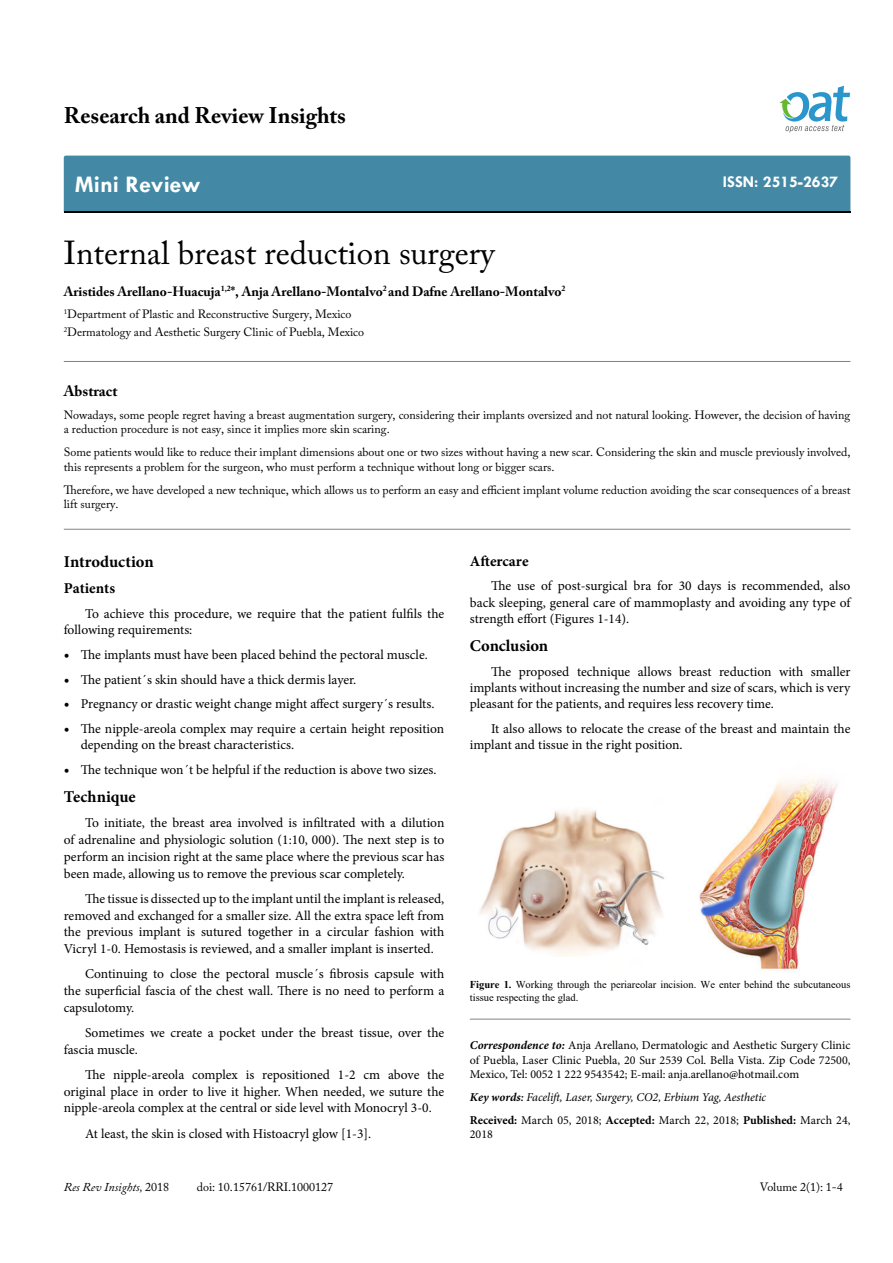
<style>
.page{position:relative;width:893px;height:1263px;background:#fff}
.page>*{position:absolute;margin:0;border:0;box-sizing:border-box;transform-origin:0 0}
.t1{font:33px "Adobe Caslon Pro";color:#000}
.t2{font:700 24px "Tw Cen";color:#fff}
.t3{font:700 22.5px "Adobe Caslon Pro";color:#000}
.t4{font:700 16.5px "Minion Pro";letter-spacing:-.005em;color:#000}
.t5{font:700 16.5px "Tw Cen";color:#fff}
.t6{font:700 15px "Minion Pro";color:#000}
.t7{font:700 15px "Adobe Caslon Pro";color:#000}
.t8{font:13.5px/16.8px "Minion Pro";color:#000;text-align:justify}
.t9{font:700 13.5px "Adobe Caslon Pro";color:#000}
.t10{font:12px/14.4px "Adobe Caslon Pro";color:#000}
.t11{font:12px/14.4px "Minion Pro";color:#000;text-align:justify}
.t12{font:italic 12px/23px "Minion Pro";letter-spacing:-.01em;color:#000}
.t13{font:italic 12px "Adobe Caslon Pro";color:#000}
.t14{font:10.5px/12.6px "Times New Roman";color:#000}
.s1{font-size:15px}
.s2{font-weight:700}
.s3{font-weight:700;font-style:italic}
.s4{font-weight:600}
.s5{font-weight:700;font-style:normal}
.s6{font-style:normal}
</style>
<div class="page">
<div style="left:64px;top:156px;width:786px;height:56px;background:#4389a5"></div>
<svg style="left:779px;top:86px;width:71px;height:47px"></svg>
<hr style="left:64px;top:529px;width:786px;height:1px;background:#808285">
<hr style="left:64px;top:361px;width:786px;height:1px;background:#808285">
<hr style="left:470px;top:1019px;width:380px;height:1px;background:#808285">
<img style="left:699px;top:778px;width:139px;height:194px">
<img style="left:479px;top:809px;width:186px;height:147px">
<h3 class="t3" style="left:64px;top:102px;width:284px">Research and Review Insights</h3>
<h2 class="t2" style="left:75px;top:170px;width:127px">Mini Review</h2>
<h1 class="t1" style="left:64px;top:233px;width:432px">Internal breast reduction surgery</h1>
<p class="t9" style="left:64px;top:283px;width:503px">Aristides Arellano-Huacuja<sup>1,2</sup>*, Anja Arellano-Montalvo<sup>2</sup> and Dafne Arellano-Montalvo<sup>2</sup></p>
<p class="t10" style="left:64px;top:305px;width:302px;line-height:18px"><sup>1</sup>Department of Plastic and Reconstructive Surgery, Mexico<br><sup>2</sup>Dermatology and Aesthetic Surgery Clinic of Puebla, Mexico</p>
<p class="t5" style="left:723px;top:172px;width:117px">ISSN: 2515-2637</p>
<p class="t7" style="left:64px;top:382px;width:55px">Abstract</p>
<p class="t10" style="left:64px;top:408px;width:788px">Nowadays, some people regret having a breast augmentation surgery, considering their implants oversized and not natural looking. However, the decision of having a reduction procedure is not easy, since it implies more skin scaring.</p>
<p class="t10" style="left:64px;top:445px;width:788px">Some patients would like to reduce their implant dimensions about one or two sizes without having a new scar. Considering the skin and muscle previously involved, this represents a problem for the surgeon, who must perform a technique without long or bigger scars.</p>
<p class="t10" style="left:64px;top:482px;width:788px">Therefore, we have developed a new technique, which allows us to perform an easy and efficient implant volume reduction avoiding the scar consequences of a breast lift surgery.</p>
<p class="t4" style="left:64px;top:550px;width:91px">Introduction</p>
<p class="t6" style="left:64px;top:578px;width:53px">Patients</p>
<p class="t8" style="left:64px;top:606px;width:382px;line-height:16.2px;text-indent:21px">To achieve this procedure, we require that the patient fulfils the following requirements:</p>
<p class="t8" style="left:64px;top:646px;width:365px"><span class="s1">•</span> The implants must have been placed behind the pectoral muscle.</p>
<p class="t8" style="left:64px;top:671px;width:294px"><span class="s1">•</span> The patient´s skin should have a thick dermis layer.</p>
<p class="t8" style="left:64px;top:696px;width:372px"><span class="s1">•</span> Pregnancy or drastic weight change might affect surgery´s results.</p>
<p class="t8" style="left:81px;top:721px;width:365px;line-height:16.2px;text-indent:-17px"><span class="s1">•</span> The nipple-areola complex may require a certain height reposition depending on the breast characteristics.</p>
<p class="t8" style="left:64px;top:761px;width:374px"><span class="s1">•</span> The technique won´t be helpful if the reduction is above two sizes.</p>
<p class="t4" style="left:64px;top:785px;width:74px">Technique</p>
<p class="t8" style="left:64px;top:815px;width:382px;text-indent:21px">To initiate, the breast area involved is infiltrated with a dilution of adrenaline and physiologic solution (1:10, 000). The next step is to perform an incision right at the same place where the previous scar has been made, allowing us to remove the previous scar completely.</p>
<p class="t8" style="left:64px;top:890px;width:382px;text-indent:21px">The tissue is dissected up to the implant until the implant is released, removed and exchanged for a smaller size. All the extra space left from the previous implant is sutured together in a circular fashion with Vicryl 1-0. Hemostasis is reviewed, and a smaller implant is inserted.</p>
<p class="t8" style="left:64px;top:966px;width:382px;text-indent:21px">Continuing to close the pectoral muscle´s fibrosis capsule with the superficial fascia of the chest wall. There is no need to perform a capsulotomy.</p>
<p class="t8" style="left:64px;top:1024px;width:382px;text-indent:21px">Sometimes we create a pocket under the breast tissue, over the fascia muscle.</p>
<p class="t8" style="left:64px;top:1066px;width:382px;text-indent:21px">The nipple-areola complex is repositioned 1-2 cm above the original place in order to live it higher. When needed, we suture the nipple-areola complex at the central or side level with Monocryl 3-0.</p>
<p class="t8" style="left:85px;top:1125px;width:288px">At least, the skin is closed with Histoacryl glow [1-3].</p>
<p class="t6" style="left:470px;top:550px;width:60px">Aftercare</p>
<p class="t8" style="left:470px;top:578px;width:382px;line-height:16.2px;text-indent:21px">The use of post-surgical bra for 30 days is recommended, also back sleeping, general care of mammoplasty and avoiding any type of strength effort (Figures 1-14).</p>
<p class="t4" style="left:470px;top:634px;width:80px">Conclusion</p>
<p class="t8" style="left:470px;top:663px;width:382px;line-height:16.2px;text-indent:21px">The proposed technique allows breast reduction with smaller implants without increasing the number and size of scars, which is very pleasant for the patients, and requires less recovery time.</p>
<p class="t8" style="left:470px;top:720px;width:382px;line-height:16.2px;text-indent:21px">It also allows to relocate the crease of the breast and maintain the implant and tissue in the right position.</p>
<p class="t14" style="left:470px;top:978px;width:382px"><span class="s2">Figure 1.</span> Working through the periareolar incision. We enter behind the subcutaneous tissue respecting the glad.</p>
<p class="t11" style="left:470px;top:1038px;width:382px"><span class="s3">Correspondence to:</span> Anja Arellano, Dermatologic and Aesthetic Surgery Clinic of Puebla, Laser Clinic Puebla, 20 Sur 2539 Col. Bella Vista. Zip Code 72500, Mexico, Tel: 0052 1 222 9543542; E-mail: anja.arellano@hotmail.com</p>
<p class="t12" style="left:470px;top:1085px;width:382px"><span class="s2">Key words</span><span class="s4">:</span> Facelift, Laser, Surgery, CO2, Erbium Yag, Aesthetic<br><span class="s5">Received:</span> <span class="s6">March 05, 2018;</span> <span class="s5">Accepted:</span> <span class="s6">March 22, 2018;</span> <span class="s5">Published:</span> <span class="s6">March 24,</span></p>
<p class="t11" style="left:470px;top:1127px;width:25px">2018</p>
<p class="t13" style="left:64px;top:1180px;width:107px">Res Rev Insights, <span class="s6">2018</span></p>
<p class="t10" style="left:197px;top:1180px;width:138px">doi: 10.15761/RRI.1000127</p>
<p class="t10" style="left:760px;top:1180px;width:84px">Volume 2(1): 1-4</p>
</div>
